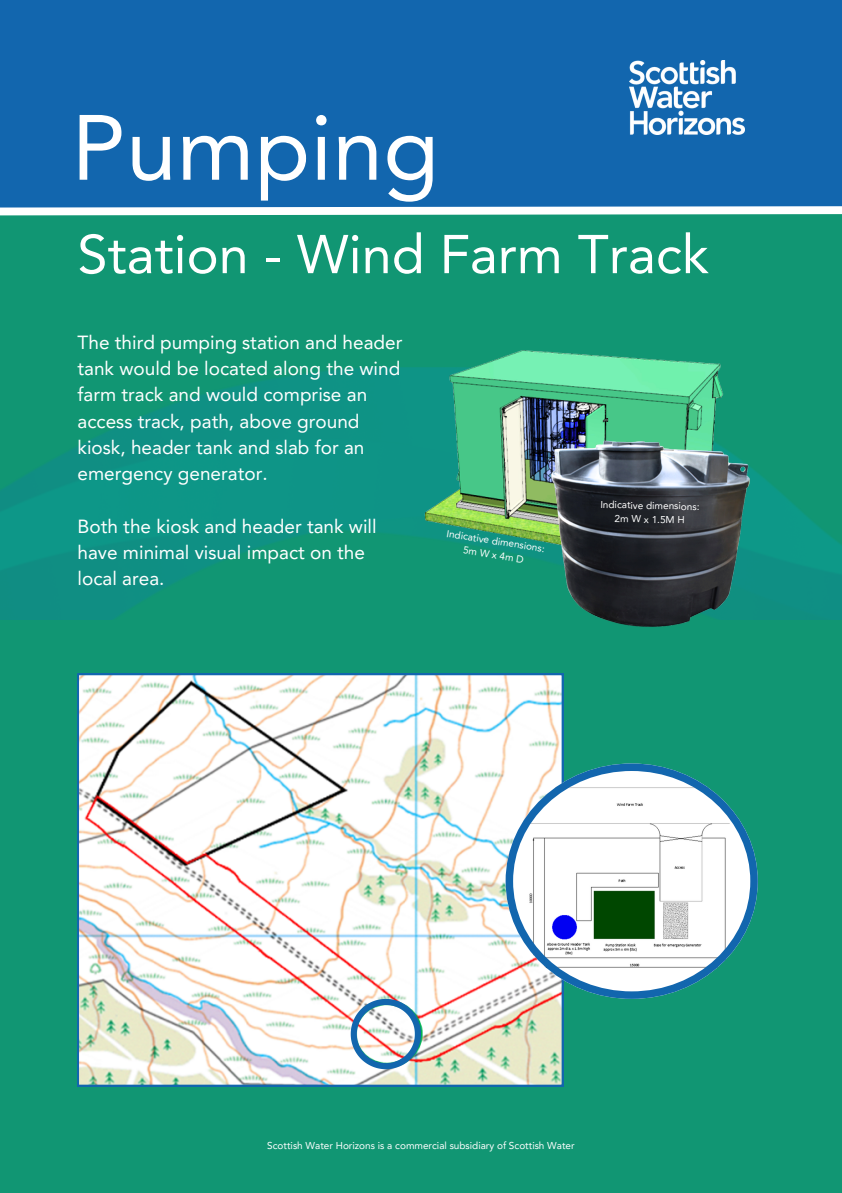
<style>
.page{position:relative;width:842px;height:1193px;background:#fff}
.page>*{position:absolute;margin:0;border:0;box-sizing:border-box;transform-origin:0 0}
.t1{font:91.4px "Avenir LT Std";color:#fff}
.t2{font:54px "Avenir LT Std";color:#fff}
.t3{font:19px/26.2px "Avenir LT Pro";color:#fff}
.t4{font:10px/13.9px "Avenir LT Pro";color:#fff;text-align:center}
</style>
<div class="page">
<div style="left:0;top:0;width:842px;height:1192px;background:#1266ae"></div>
<div style="left:0;top:211px;width:842px;height:981px;background:#119673"></div>
<img style="left:0;top:367px;width:842px;height:252px">
<svg style="left:0;top:206px;width:842px;height:10px;background:#cce4e6"></svg>
<svg style="left:78px;top:673px;width:485px;height:412px;background:#ebeae6"></svg>
<svg style="left:506px;top:763px;width:252px;height:235px;background:#bdd4d6"></svg>
<img style="left:419px;top:350px;width:332px;height:229px">
<img style="left:541px;top:428px;width:218px;height:199px">
<img style="left:630px;top:60px;width:115px;height:74px">
<img style="left:351px;top:998px;width:70px;height:70px">
<h3 class="t1" style="left:72px;top:111px;width:369px">Pumping</h3>
<p class="t2" style="left:78px;top:232px;width:633px">Station - Wind Farm Track</p>
<p class="t3" style="left:78px;top:331px;width:326px">The third pumping station and header tank would be located along the wind farm track and would comprise an access track, path, above ground kiosk, header tank and slab for an emergency generator.</p>
<p class="t3" style="left:78px;top:514px;width:301px">Both the kiosk and header tank will have minimal visual impact on the local area.</p>
<p class="t4" style="left:448px;top:527px;width:101px;rotate:9deg">Indicative dimensions:<br>5mWx4mD</p>
<p class="t4" style="left:600px;top:498px;width:101px;rotate:1deg">Indicative dimensions:<br>2m W x 1.5M H</p>
<p class="t4" style="left:267px;top:1138px;width:309px">Scottish Water Horizons is a commercial subsidiary of Scottish Water</p>
</div>
